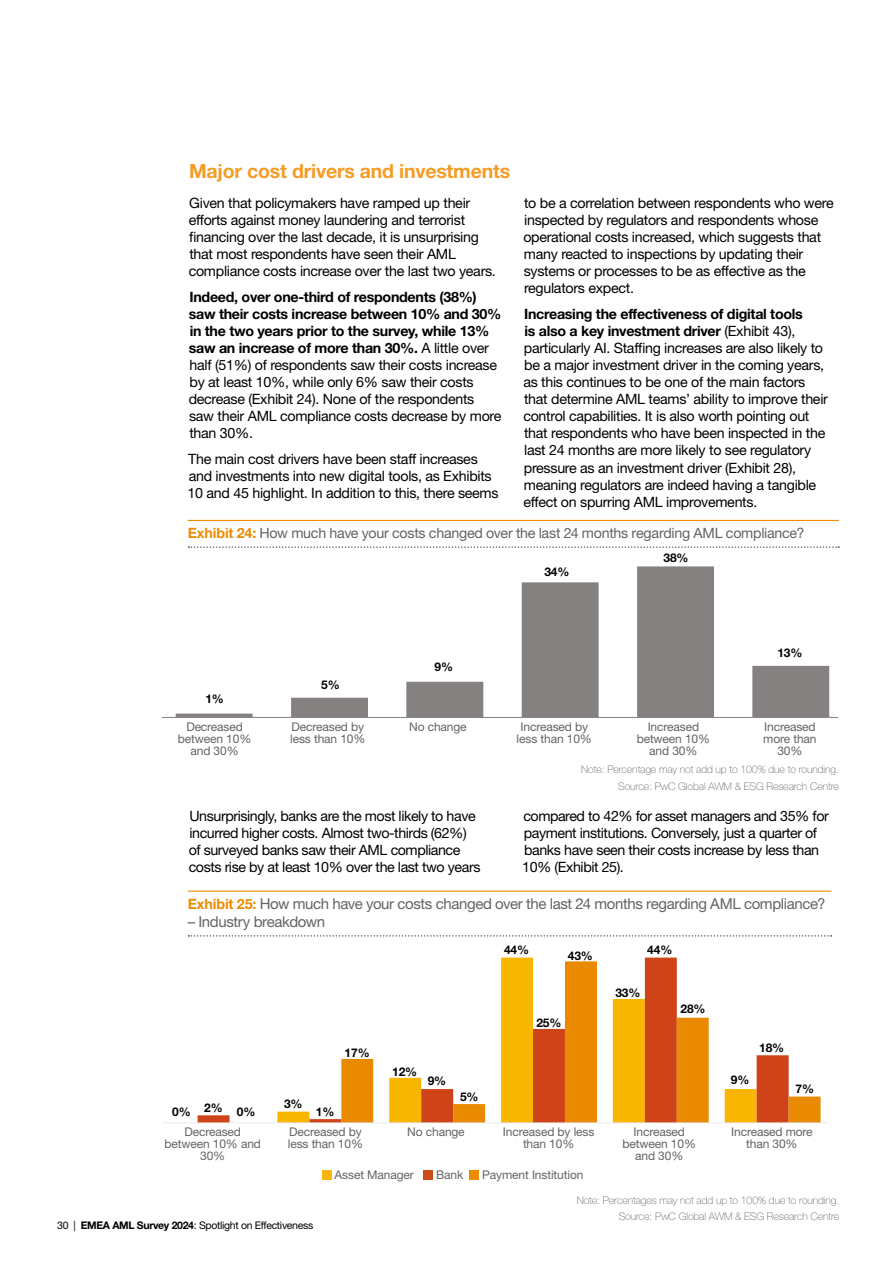
<style>
.page{position:relative;width:893px;height:1263px;background:#fff}
.page>*{position:absolute;margin:0;border:0;box-sizing:border-box;transform-origin:0 0}
.t1{font:700 19.5px "Helvetica Neue LT Std";letter-spacing:-.01em;color:#f59c24}
.t2{font:15px "Helvetica Neue LT Std";letter-spacing:-.025em;color:#646363}
.t3{font:14.25px/17.1px "Helvetica Neue LT Std";letter-spacing:-.02em;color:#000}
.t4{font:14.25px "Helvetica Neue LT Std";letter-spacing:-.02em;color:#646363}
.t5{font:12px/12px "Helvetica Neue LT Std";letter-spacing:-.01em;color:#646363;text-align:center}
.t6{font:700 12px "Helvetica Neue LT Std";letter-spacing:-.01em;color:#000}
.t7{font:100 10.5px/16.8px "Helvetica Neue LT Std";letter-spacing:-.01em;color:#646363;text-align:right}
.t8{font:10.5px "Helvetica Neue LT Std";letter-spacing:-.03em;color:#000}
.s1{font-weight:700}
.s2{font-weight:700;color:#eb8c03}
.s3{font-weight:700;font-size:14.25px;color:#eb8c03}
</style>
<div class="page">
<hr style="left:188px;top:520px;width:651px;height:1px;background:#eb8c03">
<svg style="left:188px;top:546px;width:651px;height:2px"></svg>
<svg style="left:176px;top:566px;width:653px;height:151px"></svg>
<hr style="left:163px;top:717px;width:674px;height:1px;background:#848180">
<svg style="left:198px;top:957px;width:479px;height:165px"></svg>
<svg style="left:341px;top:961px;width:479px;height:161px"></svg>
<hr style="left:163px;top:1122px;width:665px;height:1px;background:#e7e5e6">
<div style="left:322px;top:1170px;width:10px;height:10px;background:#fab511"></div>
<div style="left:423px;top:1170px;width:10px;height:10px;background:#cf4c16"></div>
<div style="left:470px;top:1170px;width:9px;height:10px;background:#eb8c00"></div>
<hr style="left:188px;top:891px;width:643px;height:1px;background:#eb8c03">
<svg style="left:188px;top:935px;width:643px;height:2px"></svg>
<h1 class="t1" style="left:189px;top:159px;width:323px">Major cost drivers and investments</h1>
<p class="t3" style="left:189px;top:194px;width:309px">Given that policymakers have ramped up their efforts against money laundering and terrorist financing over the last decade, it is unsurprising that most respondents have seen their AML compliance costs increase over the last two years.</p>
<p class="t3" style="left:189px;top:288px;width:314px"><span class="s1">Indeed, over one-third of respondents (38%) saw their costs increase between 10% and 30% in the two years prior to the survey, while 13% saw an increase of more than 30%.</span> A little over half (51%) of respondents saw their costs increase by at least 10%, while only 6% saw their costs decrease (Exhibit 24). None of the respondents saw their AML compliance costs decrease by more than 30%.</p>
<p class="t3" style="left:188px;top:450px;width:312px">The main cost drivers have been staff increases and investments into new digital tools, as Exhibits<br>10 and 45 highlight. In addition to this, there seems</p>
<p class="t3" style="left:523px;top:194px;width:312px">to be a correlation between respondents who were inspected by regulators and respondents whose operational costs increased, which suggests that many reacted to inspections by updating their systems or processes to be as effective as the regulators expect.</p>
<p class="t3" style="left:523px;top:305px;width:306px"><span class="s1">Increasing the effectiveness of digital tools<br>is also a key investment driver</span> (Exhibit 43), particularly AI. Staffing increases are also likely to be a major investment driver in the coming years, as this continues to be one of the main factors that determine AML teams’ ability to improve their control capabilities. It is also worth pointing out that respondents who have been inspected in the last 24 months are more likely to see regulatory pressure as an investment driver (Exhibit 28), meaning regulators are indeed having a tangible effect on spurring AML improvements.</p>
<p class="t4" style="left:188px;top:524px;width:618px"><span class="s2">Exhibit 24:</span> How much have your costs changed over the last 24 months regarding AML compliance?</p>
<p class="t6" style="left:205px;top:691px;width:20px">1%</p>
<p class="t6" style="left:321px;top:677px;width:20px">5%</p>
<p class="t6" style="left:434px;top:659px;width:20px">9%</p>
<p class="t6" style="left:544px;top:564px;width:27px">34%</p>
<p class="t6" style="left:663px;top:550px;width:27px">38%</p>
<p class="t6" style="left:777px;top:645px;width:27px">13%</p>
<p class="t5" style="left:178px;top:720px;width:75px">Decreased between 10% and 30%</p>
<p class="t5" style="left:290px;top:720px;width:77px;text-align:left">Decreased by less than 10%</p>
<p class="t5" style="left:517px;top:720px;width:77px">Increased by less than 10%</p>
<p class="t5" style="left:637px;top:720px;width:75px">Increased between 10% and 30%</p>
<p class="t5" style="left:763px;top:720px;width:55px">Increased more than<br>30%</p>
<p class="t5" style="left:409px;top:720px;width:59px">No change</p>
<p class="t7" style="left:581px;top:761px;width:259px">Note: Percentage may not add up to 100% due to rounding.<br>Source: PwC Global AWM &amp; ESG Research Centre</p>
<p class="t3" style="left:189px;top:807px;width:293px">Unsurprisingly, banks are the most likely to have incurred higher costs. Almost two-thirds (62%) of surveyed banks saw their AML compliance costs rise by at least 10% over the last two years</p>
<p class="t3" style="left:522px;top:807px;width:308px">compared to 42% for asset managers and 35% for payment institutions. Conversely, just a quarter of banks have seen their costs increase by less than 10% (Exhibit 25).</p>
<p class="t2" style="left:188px;top:894px;width:639px"><span class="s3">Exhibit 25:</span> How much have your costs changed over the last 24 months regarding AML compliance?</p>
<p class="t2" style="left:188px;top:912px;width:139px">– Industry breakdown</p>
<p class="t6" style="left:345px;top:1045px;width:27px">17%</p>
<p class="t6" style="left:204px;top:1100px;width:20px">2%</p>
<p class="t6" style="left:284px;top:1097px;width:20px">3%</p>
<p class="t6" style="left:172px;top:1105px;width:20px">0%</p>
<p class="t6" style="left:237px;top:1105px;width:20px">0%</p>
<p class="t6" style="left:316px;top:1104px;width:20px">1%</p>
<p class="t6" style="left:392px;top:1064px;width:27px">12%</p>
<p class="t6" style="left:504px;top:943px;width:27px">44%</p>
<p class="t6" style="left:568px;top:948px;width:27px">43%</p>
<p class="t6" style="left:536px;top:1015px;width:27px">25%</p>
<p class="t6" style="left:647px;top:943px;width:27px">44%</p>
<p class="t6" style="left:615px;top:985px;width:27px">33%</p>
<p class="t6" style="left:680px;top:1001px;width:27px">28%</p>
<p class="t6" style="left:428px;top:1073px;width:20px">9%</p>
<p class="t6" style="left:731px;top:1072px;width:20px">9%</p>
<p class="t6" style="left:460px;top:1090px;width:20px">5%</p>
<p class="t6" style="left:759px;top:1041px;width:27px">18%</p>
<p class="t6" style="left:796px;top:1081px;width:20px">7%</p>
<p class="t5" style="left:164px;top:1126px;width:98px">Decreased between 10% and<br>30%</p>
<p class="t5" style="left:288px;top:1126px;width:77px;text-align:left">Decreased by less than 10%</p>
<p class="t5" style="left:407px;top:1126px;width:59px">No change</p>
<p class="t5" style="left:503px;top:1126px;width:93px">Increased by less than 10%</p>
<p class="t5" style="left:622px;top:1126px;width:75px">Increased between 10% and 30%</p>
<p class="t5" style="left:731px;top:1126px;width:83px">Increased more than 30%</p>
<p class="t8" style="left:57px;top:1219px;width:258px">30 | <span class="s1">EMEA AML Survey 2024</span>: Spotlight on Effectiveness</p>
<p class="t5" style="left:335px;top:1168px;width:81px">Asset Manager</p>
<p class="t5" style="left:436px;top:1168px;width:29px">Bank</p>
<p class="t5" style="left:482px;top:1168px;width:103px">Payment Institution</p>
<p class="t7" style="left:577px;top:1191px;width:264px">Note: Percentages may not add up to 100% due to rounding.<br>Source: PwC Global AWM &amp; ESG Research Centre</p>
</div>
